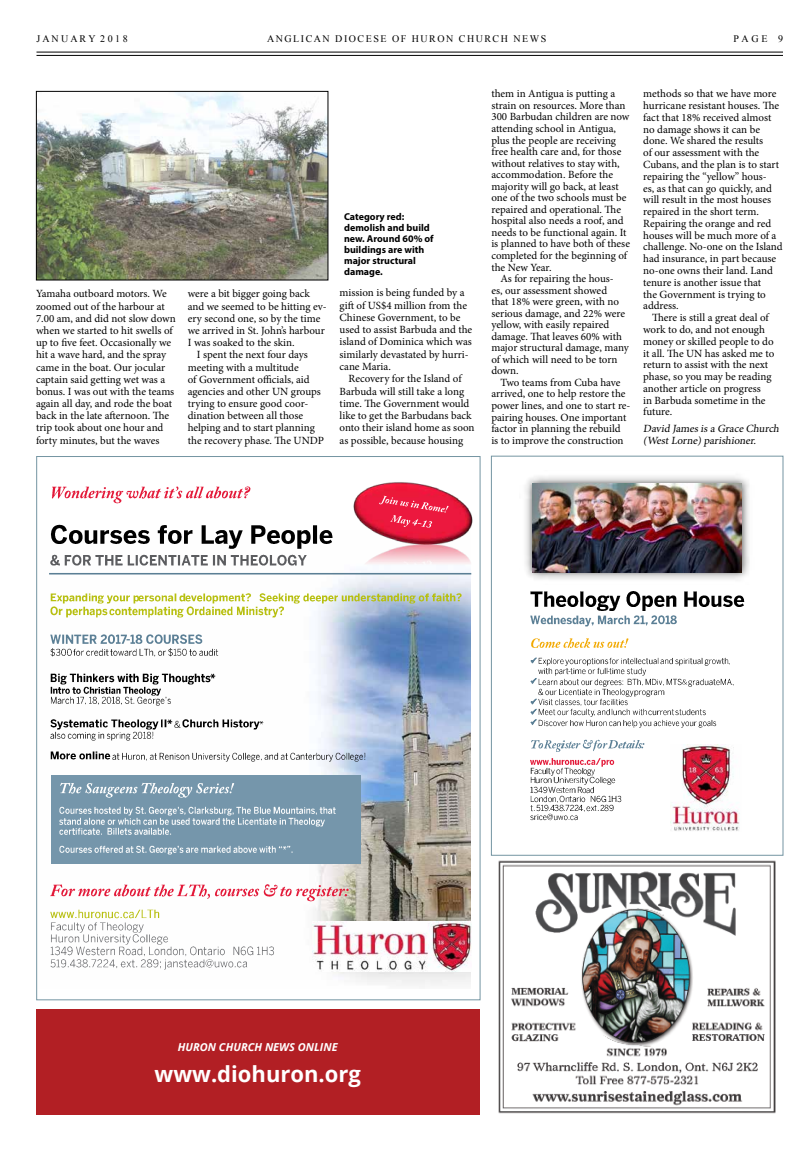
<style>
.page{position:relative;width:792px;height:1152px;background:#fff}
.page>*{position:absolute;margin:0;border:0;box-sizing:border-box;transform-origin:0 0}
.t1{font:700 22px "Open Sans";color:#fff}
.t2{font:11px/11.5px "Minion Pro";color:#000}
.t3{font:italic 700 11px "Open Sans";color:#fff}
.t4{font:700 10px/11px "Myriad Pro";color:#000}
.t5{font:10px "Times New Roman";letter-spacing:.15em;color:#000}
</style>
<div class="page">
<hr style="left:36px;top:52px;width:747px;height:1px;background:#000">
<hr style="left:36px;top:55px;width:747px;height:1px;background:#000">
<img style="left:38px;top:93px;width:288px;height:185px">
<div style="left:36px;top:91px;width:292px;height:189px;border:1px solid #000"></div>
<img style="left:498px;top:860px;width:278px;height:254px">
<img style="left:531px;top:591px;width:214px;height:20px">
<img style="left:531px;top:615px;width:146px;height:11px">
<img style="left:531px;top:638px;width:98px;height:11px">
<svg style="left:531px;top:658px;width:6px;height:5px"></svg>
<img style="left:538px;top:657px;width:28px;height:9px">
<img style="left:566px;top:659px;width:17px;height:7px">
<svg style="left:583px;top:659px;width:8px;height:7px"></svg>
<img style="left:591px;top:658px;width:19px;height:7px">
<img style="left:610px;top:657px;width:63px;height:8px">
<img style="left:675px;top:657px;width:53px;height:9px">
<img style="left:538px;top:667px;width:108px;height:9px">
<svg style="left:568px;top:667px;width:6px;height:9px"></svg>
<svg style="left:607px;top:667px;width:6px;height:9px"></svg>
<img style="left:549px;top:678px;width:75px;height:8px">
<img style="left:627px;top:678px;width:56px;height:8px">
<svg style="left:683px;top:679px;width:4px;height:6px"></svg>
<img style="left:688px;top:678px;width:33px;height:8px">
<img style="left:721px;top:678px;width:11px;height:7px">
<img style="left:549px;top:688px;width:86px;height:8px">
<img style="left:635px;top:690px;width:30px;height:6px">
<img style="left:549px;top:698px;width:79px;height:8px">
<img style="left:549px;top:709px;width:7px;height:7px">
<img style="left:557px;top:710px;width:12px;height:6px">
<img style="left:570px;top:708px;width:42px;height:9px">
<svg style="left:594px;top:708px;width:4px;height:9px"></svg>
<img style="left:612px;top:708px;width:35px;height:8px">
<img style="left:648px;top:709px;width:26px;height:7px">
<img style="left:675px;top:709px;width:31px;height:7px">
<svg style="left:531px;top:678px;width:18px;height:47px"></svg>
<img style="left:538px;top:718px;width:179px;height:9px">
<img style="left:531px;top:740px;width:14px;height:9px">
<img style="left:545px;top:740px;width:36px;height:9px">
<img style="left:556px;top:740px;width:24px;height:12px">
<img style="left:582px;top:739px;width:12px;height:12px">
<img style="left:594px;top:740px;width:3px;height:10px">
<img style="left:597px;top:739px;width:12px;height:10px">
<img style="left:609px;top:740px;width:9px;height:9px">
<img style="left:618px;top:743px;width:5px;height:6px">
<img style="left:623px;top:741px;width:9px;height:8px">
<img style="left:632px;top:740px;width:13px;height:9px">
<img style="left:531px;top:758px;width:84px;height:9px">
<svg style="left:531px;top:767px;width:91px;height:45px"></svg>
<img style="left:531px;top:813px;width:47px;height:8px">
<img style="left:525px;top:476px;width:224px;height:104px">
<img style="left:532px;top:483px;width:210px;height:89px">
<img style="left:671px;top:744px;width:69px;height:87px">
<div style="left:491px;top:456px;width:293px;height:400px;border:1px solid #7495a2"></div>
<div style="left:36px;top:1009px;width:443px;height:106px;background:#b21f24"></div>
<img style="left:50px;top:561px;width:421px;height:424px">
<img style="left:51px;top:486px;width:200px;height:18px">
<img style="left:51px;top:524px;width:282px;height:25px">
<img style="left:51px;top:554px;width:263px;height:14px">
<img style="left:51px;top:591px;width:88px;height:13px">
<img style="left:139px;top:591px;width:40px;height:13px">
<svg style="left:179px;top:591px;width:7px;height:13px"></svg>
<img style="left:186px;top:591px;width:163px;height:13px">
<svg style="left:254px;top:591px;width:9px;height:13px"></svg>
<img style="left:51px;top:605px;width:59px;height:12px">
<img style="left:110px;top:605px;width:180px;height:12px">
<img style="left:51px;top:633px;width:75px;height:13px">
<svg style="left:126px;top:633px;width:4px;height:13px"></svg>
<img style="left:130px;top:633px;width:79px;height:13px">
<img style="left:51px;top:648px;width:23px;height:10px">
<img style="left:74px;top:648px;width:36px;height:10px">
<img style="left:110px;top:648px;width:111px;height:10px">
<img style="left:51px;top:672px;width:159px;height:12px">
<svg style="left:210px;top:672px;width:10px;height:12px"></svg>
<img style="left:51px;top:685px;width:114px;height:10px">
<img style="left:51px;top:696px;width:124px;height:10px">
<img style="left:51px;top:717px;width:110px;height:13px">
<svg style="left:161px;top:717px;width:22px;height:13px"></svg>
<img style="left:183px;top:717px;width:82px;height:13px">
<svg style="left:259px;top:719px;width:9px;height:10px"></svg>
<img style="left:51px;top:731px;width:107px;height:10px">
<img style="left:51px;top:750px;width:65px;height:12px">
<img style="left:112px;top:752px;width:258px;height:10px">
<img style="left:51px;top:880px;width:17px;height:28px">
<img style="left:68px;top:880px;width:287px;height:28px">
<img style="left:51px;top:908px;width:114px;height:12px">
<img style="left:51px;top:920px;width:97px;height:13px">
<img style="left:51px;top:933px;width:82px;height:12px">
<img style="left:133px;top:933px;width:42px;height:12px">
<img style="left:51px;top:945px;width:230px;height:12px">
<img style="left:51px;top:957px;width:202px;height:13px">
<hr style="left:49px;top:573px;width:422px;height:2px;background:#5b7f95">
<img style="left:313px;top:921px;width:158px;height:50px">
<img style="left:349px;top:482px;width:124px;height:124px">
<svg style="left:379px;top:496px;width:70px;height:32px"></svg>
<div style="left:52px;top:775px;width:309px;height:88px;background:#7596ab"></div>
<img style="left:60px;top:782px;width:175px;height:16px">
<img style="left:59px;top:806px;width:277px;height:9px">
<img style="left:59px;top:817px;width:266px;height:9px">
<img style="left:59px;top:827px;width:112px;height:8px">
<img style="left:59px;top:845px;width:100px;height:8px">
<img style="left:159px;top:845px;width:134px;height:9px">
<p class="t5" style="left:36px;top:32px;width:93px">J A N U A R Y 2 0 1 8</p>
<p class="t5" style="left:267px;top:32px;width:281px">ANGLICAN DIOCESE OF HURON CHURCH NEWS</p>
<p class="t5" style="left:733px;top:32px;width:51px">PAGE 9</p>
<p class="t2" style="left:36px;top:288px;width:141px;line-height:12.2px">Yamaha outboard motors. We zoomed out of the harbour at<br>7.00 am, and did not slow down when we started to hit swells of up to five feet. Occasionally we hit a wave hard, and the spray came in the boat. Our jocular captain said getting wet was a bonus. I was out with the teams again all day, and rode the boat back in the late afternoon. The trip took about one hour and forty minutes, but the waves</p>
<p class="t2" style="left:188px;top:288px;width:124px">were a bit bigger going back</p>
<p class="t2" style="left:188px;top:300px;width:141px">and we seemed to be hitting ev-</p>
<p class="t2" style="left:188px;top:313px;width:134px">ery second one, so by the time</p>
<p class="t2" style="left:188px;top:325px;width:139px">we arrived in St. John’s harbour</p>
<p class="t2" style="left:188px;top:337px;width:108px">I was soaked to the skin.</p>
<p class="t2" style="left:197px;top:349px;width:113px">I spent the next four days</p>
<p class="t2" style="left:188px;top:361px;width:112px">meeting with a multitude</p>
<p class="t2" style="left:188px;top:373px;width:123px">of Government officials, aid</p>
<p class="t2" style="left:188px;top:386px;width:135px">agencies and other UN groups</p>
<p class="t2" style="left:188px;top:398px;width:122px">trying to ensure good coor-</p>
<p class="t2" style="left:188px;top:410px;width:117px">dination between all those</p>
<p class="t2" style="left:188px;top:422px;width:129px">helping and to start planning</p>
<p class="t2" style="left:188px;top:434px;width:138px">the recovery phase. The UNDP</p>
<p class="t4" style="left:344px;top:211px;width:91px">Category red: demolish and build new. Around 60% of buildings are with major structural damage.</p>
<p class="t2" style="left:340px;top:287px;width:134px;line-height:12.3px">mission is being funded by a gift of US$4 million from the<br>Chinese Government, to be used to assist Barbuda and the island of Dominica which was similarly devastated by hurri&shy;cane Maria.</p>
<p class="t2" style="left:340px;top:373px;width:136px;line-height:12.3px;text-indent:9px">Recovery for the Island of<br>Barbuda will still take a long time. The Government would like to get the Barbudans back onto their island home as soon as possible, because housing</p>
<p class="t2" style="left:491px;top:88px;width:140px">them in Antigua is putting a strain on resources. More than<br>300 Barbudan children are now attending school in Antigua, plus the people are receiving free health care and, for those without relatives to stay with, accommodation. Before the majority will go back, at least one of the two schools must be repaired and operational. The hospital also needs a roof, and needs to be functional again. It is planned to have both of these completed for the beginning of the New Year.</p>
<p class="t2" style="left:491px;top:273px;width:139px;text-indent:9px">As for repairing the hous-<br>es, our assessment showed<br>that 18% were green, with no serious damage, and 22% were yellow, with easily repaired damage. That leaves 60% with major structural damage, many of which will need to be torn down.</p>
<p class="t2" style="left:491px;top:377px;width:141px;text-indent:9px">Two teams from Cuba have arrived, one to help restore the power lines, and one to start re&shy;pairing houses. One important factor in planning the rebuild<br>is to improve the construction</p>
<p class="t2" style="left:643px;top:88px;width:141px;line-height:11.8px">methods so that we have more hurricane resistant houses. The fact that 18% received almost no damage shows it can be done. We shared the results<br>of our assessment with the<br>Cubans, and the plan is to start repairing the “yellow” hous-<br>es, as that can go quickly, and will result in the most houses repaired in the short term.<br>Repairing the orange and red houses will be much more of a challenge. No-one on the Island had insurance, in part because no-one owns their land. Land tenure is another issue that<br>the Government is trying to address.</p>
<p class="t2" style="left:643px;top:312px;width:133px;line-height:11.8px;text-indent:9px">There is still a great deal of work to do, and not enough money or skilled people to do it all. The UN has asked me to return to assist with the next phase, so you may be reading another article on progress<br>in Barbuda sometime in the future.</p>
<p class="t2" style="left:643px;top:423px;width:140px;line-height:11.8px">David James is a Grace Church (WestLorne)parishioner.</p>
<p class="t3" style="left:178px;top:1039px;width:161px">HURON CHURCH NEWS ONLINE</p>
<h1 class="t1" style="left:155px;top:1058px;width:208px">www.diohuron.org</h1>
</div>
